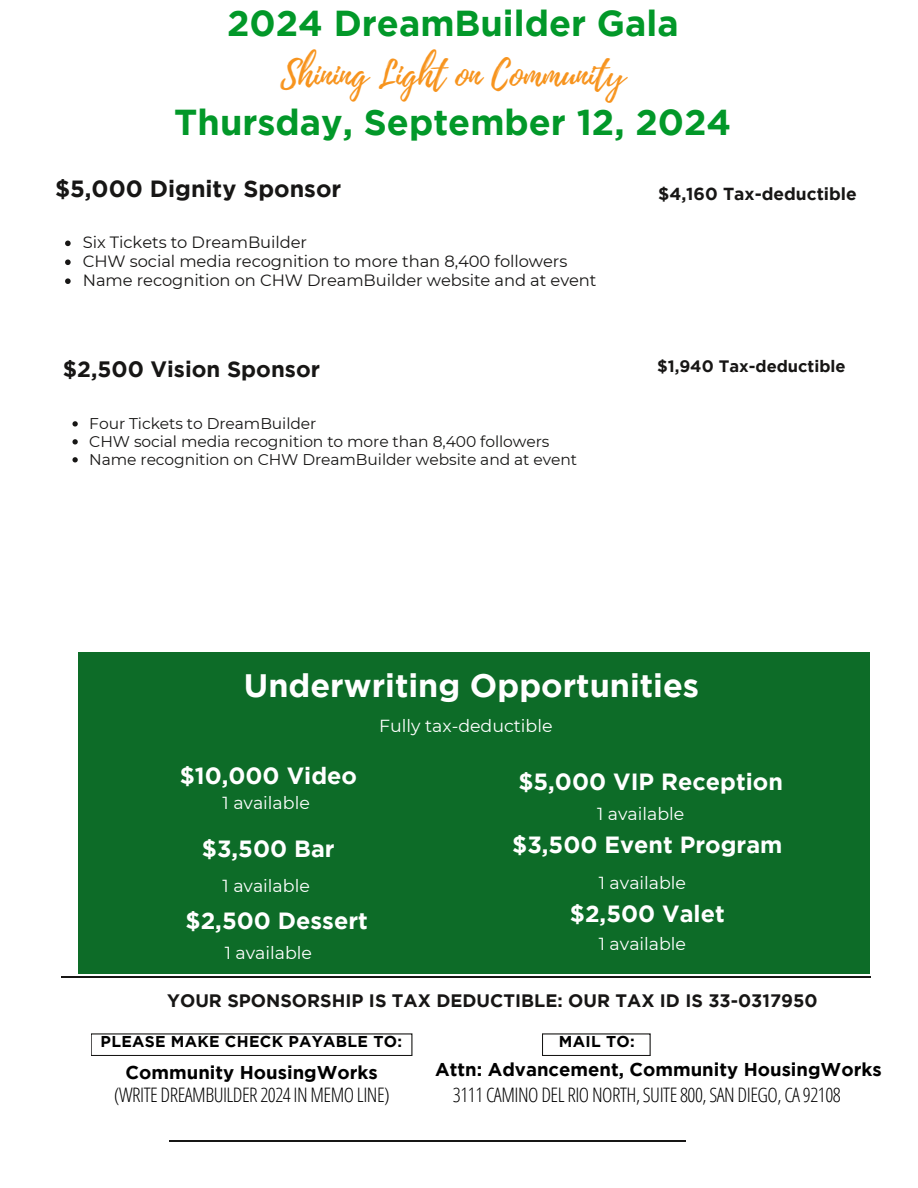
<style>
.page{position:relative;width:918px;height:1188px;background:#fff}
.page>*{position:absolute;margin:0;border:0;box-sizing:border-box;transform-origin:0 0}
.t1{font:700 36px/49.5px "Gotham";color:#029829;text-align:center}
.t2{font:700 32.4px "Gotham";color:#fff}
.t3{font:700 23.4px "Gotham";color:#fff}
.t4{font:700 23.4px "Gotham";color:#171615}
.t5{font:700 22.2px "Gotham";color:#171615}
.t6{font:300 19.95px "Open Sans Condensed";letter-spacing:-.025em;color:#000}
.t7{font:700 18.6px "Gotham";color:#000}
.t8{font:700 18px "Gotham";color:#171615}
.t9{font:17.4px "Montserrat";color:#fff}
.t10{font:700 17.4px "Gotham";color:#171615}
.t11{font:700 16.5px "Gotham";color:#171615}
.t12{font:16.35px "Montserrat";letter-spacing:-.005em;color:#171615}
.t13{font:700 15.75px "Gotham";letter-spacing:.02em;color:#000}
.t14{font:15.45px "Montserrat";letter-spacing:-.005em;color:#171615}
.s1{font-family:"Playlist Script";font-weight:400;color:#f7941e}
</style>
<div class="page">
<svg style="left:91px;top:1033px;width:321px;height:23px"></svg>
<hr style="left:169px;top:1141px;width:516px;height:1px;background:#171615">
<svg style="left:542px;top:1033px;width:109px;height:23px"></svg>
<hr style="left:61px;top:977px;width:810px;height:1px;background:#171615">
<div style="left:78px;top:652px;width:792px;height:322px;background:#0d6c28"></div>
<svg style="left:65px;top:241px;width:6px;height:5px"></svg>
<svg style="left:65px;top:259px;width:6px;height:6px"></svg>
<svg style="left:65px;top:278px;width:6px;height:6px"></svg>
<svg style="left:72px;top:421px;width:6px;height:6px"></svg>
<svg style="left:72px;top:439px;width:6px;height:5px"></svg>
<svg style="left:72px;top:457px;width:6px;height:5px"></svg>
<h5 class="t1" style="left:174px;top:1px;width:559px">2024 DreamBuilder Gala<br><span class="s1">Shining Light on Community<br></span>Thursday, September 12, 2024</h5>
<p class="t4" style="left:55px;top:180px;width:288px">$5,000 Dignity Sponsor</p>
<h1 class="t12" style="left:83px;top:233px;width:226px">Six Tickets to DreamBuilder</h1>
<h3 class="t12" style="left:83px;top:251px;width:486px">CHW social media recognition to more than 8,400 followers</h3>
<p class="t12" style="left:83px;top:270px;width:515px">Name recognition on CHW DreamBuilder website and at event</p>
<h3 class="t10" style="left:658px;top:187px;width:200px">$4,160 Tax-deductible</h3>
<h6 class="t5" style="left:63px;top:361px;width:259px">$2,500 Vision Sponsor</h6>
<h5 class="t11" style="left:657px;top:360px;width:190px">$1,940 Tax-deductible</h5>
<p class="t14" style="left:89px;top:414px;width:229px">Four Tickets to DreamBuilder</p>
<p class="t14" style="left:89px;top:432px;width:462px">CHW social media recognition to more than 8,400 followers</p>
<h6 class="t14" style="left:89px;top:450px;width:489px">Name recognition on CHW DreamBuilder website and at event</h6>
<h2 class="t2" style="left:244px;top:674px;width:457px">Underwriting Opportunities</h2>
<p class="t9" style="left:379px;top:715px;width:175px">Fully tax-deductible</p>
<p class="t3" style="left:180px;top:767px;width:179px">$10,000 Video</p>
<p class="t3" style="left:518px;top:773px;width:266px">$5,000 VIP Reception</p>
<h3 class="t9" style="left:223px;top:792px;width:89px">1 available</h3>
<p class="t9" style="left:597px;top:803px;width:89px">1 available</p>
<p class="t3" style="left:202px;top:840px;width:134px">$3,500 Bar</p>
<p class="t3" style="left:512px;top:836px;width:272px">$3,500 Event Program</p>
<h3 class="t9" style="left:223px;top:875px;width:89px">1 available</h3>
<h3 class="t9" style="left:599px;top:872px;width:89px">1 available</h3>
<h3 class="t3" style="left:186px;top:911px;width:184px">$2,500 Dessert</h3>
<p class="t3" style="left:570px;top:905px;width:156px">$2,500 Valet</p>
<h3 class="t9" style="left:225px;top:943px;width:89px">1 available</h3>
<h4 class="t9" style="left:599px;top:934px;width:89px">1 available</h4>
<h3 class="t8" style="left:167px;top:993px;width:652px">YOUR SPONSORSHIP IS TAX DEDUCTIBLE: OUR TAX ID IS 33-0317950</h3>
<p class="t13" style="left:101px;top:1035px;width:303px">PLEASE MAKE CHECK PAYABLE TO:</p>
<p class="t13" style="left:559px;top:1035px;width:77px">MAIL TO:</p>
<p class="t7" style="left:126px;top:1065px;width:254px">Community HousingWorks</p>
<p class="t7" style="left:435px;top:1063px;width:448px">Attn: Advancement, Community HousingWorks</p>
<p class="t6" style="left:114px;top:1081px;width:277px">(WRITE DREAMBUILDER 2024 IN MEMO LINE)</p>
<p class="t6" style="left:453px;top:1081px;width:389px">3111 CAMINO DEL RIO NORTH, SUITE 800, SAN DIEGO, CA 92108</p>
</div>
